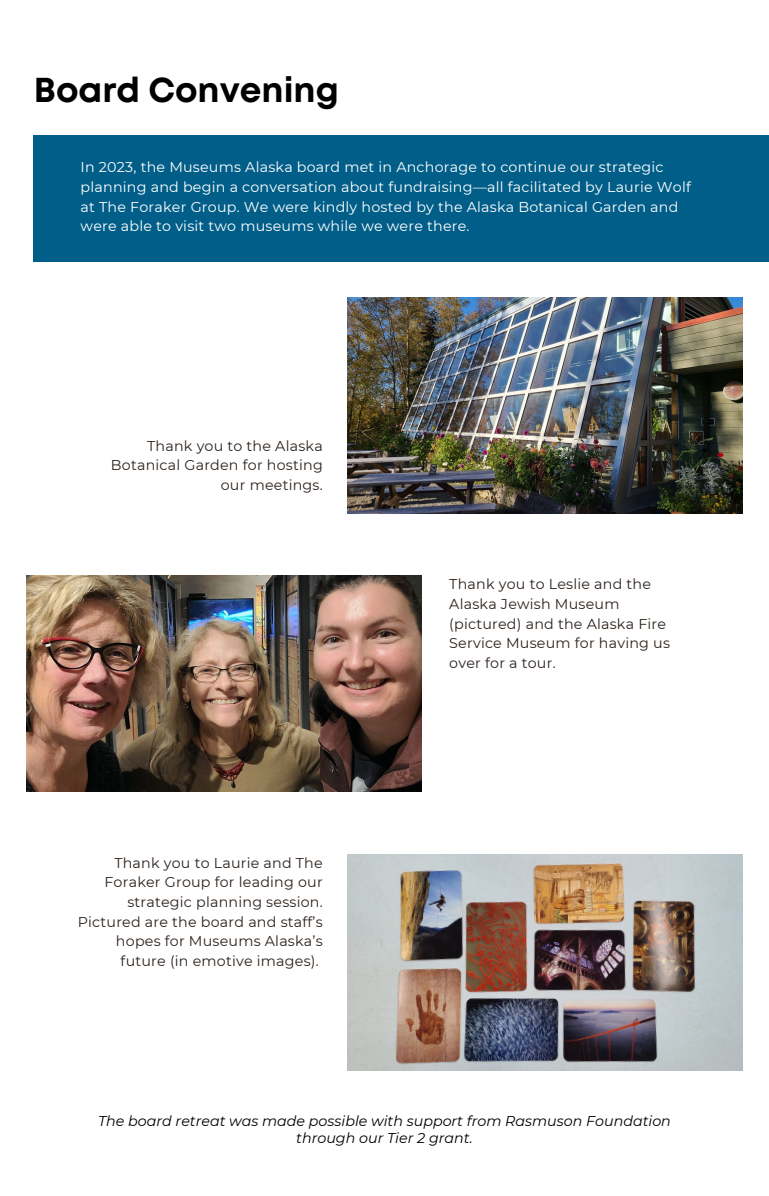
<style>
.page{position:relative;width:769px;height:1196px;background:#fff}
.page>*{position:absolute;margin:0;border:0;box-sizing:border-box;transform-origin:0 0}
.t1{font:700 34.5px "Mont";color:#000}
.t2{font:14.25px/19.6px "Montserrat";letter-spacing:.015em;color:#2c221c;text-align:right}
.t3{font:14.25px/19.6px "Montserrat";letter-spacing:.015em;color:#fff}
.t4{font:italic 14.25px/16.9px "Montserrat";color:#000;text-align:center}
</style>
<div class="page">
<img style="left:347px;top:297px;width:395px;height:216px">
<img style="left:26px;top:576px;width:395px;height:216px">
<img style="left:347px;top:854px;width:395px;height:216px">
<div style="left:34px;top:135px;width:734px;height:126px;background:#005e89"></div>
<h1 class="t1" style="left:34px;top:77px;width:306px">Board Convening</h1>
<p class="t3" style="left:81px;top:157px;width:611px">In 2023, the Museums Alaska board met in Anchorage to continue our strategic planning and begin a conversation about fundraising—all facilitated by Laurie Wolf at The Foraker Group. We were kindly hosted by the Alaska Botanical Garden and were able to visit two museums while we were there.</p>
<p class="t2" style="left:111px;top:436px;width:213px">Thank you to the Alaska<br>Botanical Garden for hosting our meetings.</p>
<p class="t2" style="left:78px;top:853px;width:246px">Thank you to Laurie and The<br>Foraker Group for leading our strategic planning session.<br>Pictured are the board and staff’s hopes for Museums Alaska’s future (in emotive images).</p>
<p class="t2" style="left:449px;top:574px;width:222px;text-align:left">Thank you to Leslie and the<br>Alaska Jewish Museum (pictured) and the Alaska Fire<br>Service Museum for having us over for a tour.</p>
<p class="t4" style="left:98px;top:1112px;width:574px">The board retreat was made possible with support from Rasmuson Foundation through our Tier 2 grant.</p>
</div>
